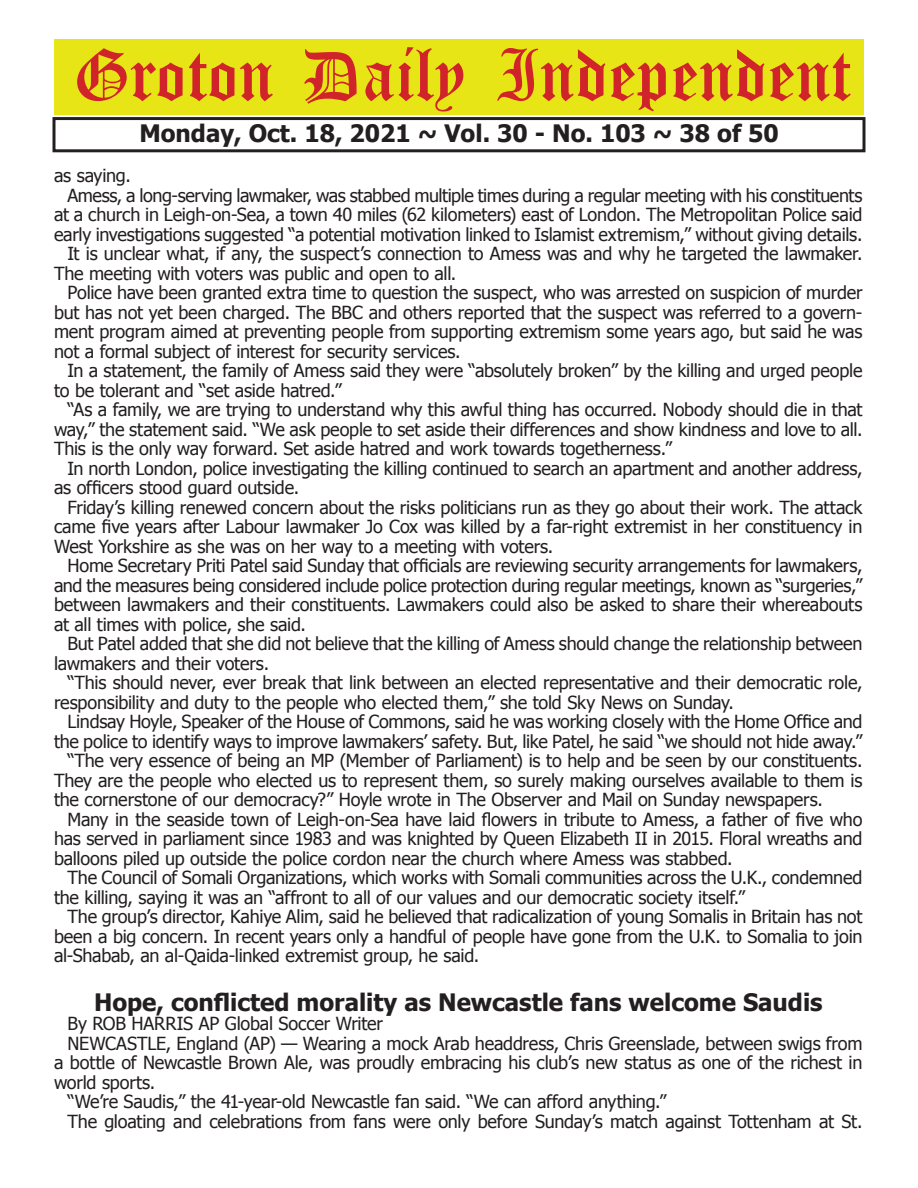
<style>
.page{position:relative;width:918px;height:1188px;background:#fff}
.page>*{position:absolute;margin:0;border:0;box-sizing:border-box;transform-origin:0 0}
.t1{font:54px "Old English Five";color:#d1232a}
.t2{font:700 24px "Tahoma";color:#231f20}
.t3{font:18px "Tahoma";letter-spacing:-.015em;color:#231f20}
</style>
<div class="page">
<div style="left:52px;top:117px;width:814px;height:35px;border:3px solid #231f20"></div>
<div style="left:54px;top:40px;width:810px;height:75px;background:#e7e515"></div>
<h1 class="t1" style="left:73px;top:50px;width:779px">Groton Daily Independent</h1>
<h2 class="t2" style="left:139px;top:116px;width:641px">Monday, Oct. 18, 2021 ~ Vol. 30 - No. 103 ~ 38 of 50</h2>
<p class="t3" style="left:54px;top:164px;width:78px">as saying.</p>
<p class="t3" style="left:68px;top:183px;width:796px">Amess, a long-serving lawmaker, was stabbed multiple times during a regular meeting with his constituents</p>
<p class="t3" style="left:54px;top:203px;width:810px">at a church in Leigh-on-Sea, a town 40 miles (62 kilometers) east of London. The Metropolitan Police said</p>
<p class="t3" style="left:54px;top:222px;width:810px">early investigations suggested “a potential motivation linked to Islamist extremism,” without giving details.</p>
<p class="t3" style="left:68px;top:242px;width:796px">It is unclear what, if any, the suspect’s connection to Amess was and why he targeted the lawmaker.</p>
<p class="t3" style="left:54px;top:261px;width:404px">The meeting with voters was public and open to all.</p>
<p class="t3" style="left:68px;top:281px;width:797px">Police have been granted extra time to question the suspect, who was arrested on suspicion of murder</p>
<p class="t3" style="left:54px;top:300px;width:810px">but has not yet been charged. The BBC and others reported that the suspect was referred to a govern-</p>
<p class="t3" style="left:54px;top:320px;width:810px">ment program aimed at preventing people from supporting extremism some years ago, but said he was</p>
<p class="t3" style="left:54px;top:339px;width:408px">not a formal subject of interest for security services.</p>
<p class="t3" style="left:68px;top:359px;width:797px">In a statement, the family of Amess said they were “absolutely broken” by the killing and urged people</p>
<p class="t3" style="left:54px;top:378px;width:289px">to be tolerant and “set aside hatred.”</p>
<p class="t3" style="left:68px;top:398px;width:796px">“As a family, we are trying to understand why this awful thing has occurred. Nobody should die in that</p>
<p class="t3" style="left:54px;top:417px;width:810px">way,” the statement said. “We ask people to set aside their differences and show kindness and love to all.</p>
<p class="t3" style="left:54px;top:437px;width:620px">This is the only way forward. Set aside hatred and work towards togetherness.”</p>
<p class="t3" style="left:68px;top:456px;width:797px">In north London, police investigating the killing continued to search an apartment and another address,</p>
<p class="t3" style="left:54px;top:476px;width:247px">as officers stood guard outside.</p>
<p class="t3" style="left:68px;top:495px;width:796px">Friday’s killing renewed concern about the risks politicians run as they go about their work. The attack</p>
<p class="t3" style="left:54px;top:515px;width:810px">came five years after Labour lawmaker Jo Cox was killed by a far-right extremist in her constituency in</p>
<p class="t3" style="left:54px;top:534px;width:501px">West Yorkshire as she was on her way to a meeting with voters.</p>
<p class="t3" style="left:68px;top:554px;width:796px">Home Secretary Priti Patel said Sunday that officials are reviewing security arrangements for lawmakers,</p>
<p class="t3" style="left:54px;top:573px;width:810px">and the measures being considered include police protection during regular meetings, known as “surgeries,”</p>
<p class="t3" style="left:54px;top:592px;width:810px">between lawmakers and their constituents. Lawmakers could also be asked to share their whereabouts</p>
<p class="t3" style="left:54px;top:612px;width:253px">at all times with police, she said.</p>
<p class="t3" style="left:68px;top:631px;width:797px">But Patel added that she did not believe that the killing of Amess should change the relationship between</p>
<p class="t3" style="left:54px;top:651px;width:217px">lawmakers and their voters.</p>
<p class="t3" style="left:68px;top:670px;width:797px">“This should never, ever break that link between an elected representative and their democratic role,</p>
<p class="t3" style="left:54px;top:690px;width:682px">responsibility and duty to the people who elected them,” she told Sky News on Sunday.</p>
<p class="t3" style="left:68px;top:709px;width:797px">Lindsay Hoyle, Speaker of the House of Commons, said he was working closely with the Home Office and</p>
<p class="t3" style="left:54px;top:729px;width:810px">the police to identify ways to improve lawmakers’ safety. But, like Patel, he said “we should not hide away.”</p>
<p class="t3" style="left:68px;top:748px;width:796px">“The very essence of being an MP (Member of Parliament) is to help and be seen by our constituents.</p>
<p class="t3" style="left:54px;top:768px;width:810px">They are the people who elected us to represent them, so surely making ourselves available to them is</p>
<p class="t3" style="left:54px;top:787px;width:771px">the cornerstone of our democracy?” Hoyle wrote in The Observer and Mail on Sunday newspapers.</p>
<p class="t3" style="left:68px;top:807px;width:796px">Many in the seaside town of Leigh-on-Sea have laid flowers in tribute to Amess, a father of five who</p>
<p class="t3" style="left:54px;top:826px;width:810px">has served in parliament since 1983 and was knighted by Queen Elizabeth II in 2015. Floral wreaths and</p>
<p class="t3" style="left:54px;top:846px;width:680px">balloons piled up outside the police cordon near the church where Amess was stabbed.</p>
<p class="t3" style="left:68px;top:865px;width:797px">The Council of Somali Organizations, which works with Somali communities across the U.K., condemned</p>
<p class="t3" style="left:54px;top:885px;width:693px">the killing, saying it was an “affront to all of our values and our democratic society itself.”</p>
<p class="t3" style="left:68px;top:904px;width:796px">The group’s director, Kahiye Alim, said he believed that radicalization of young Somalis in Britain has not</p>
<p class="t3" style="left:54px;top:924px;width:810px">been a big concern. In recent years only a handful of people have gone from the U.K. to Somalia to join</p>
<p class="t3" style="left:54px;top:943px;width:427px">al-Shabab, an al-Qaida-linked extremist group, he said.</p>
<h2 class="t2" style="left:94px;top:985px;width:730px">Hope, conflicted morality as Newcastle fans welcome Saudis</h2>
<p class="t3" style="left:68px;top:1011px;width:317px">By ROB HARRIS AP Global Soccer Writer</p>
<p class="t3" style="left:68px;top:1031px;width:797px">NEWCASTLE, England (AP) — Wearing a mock Arab headdress, Chris Greenslade, between swigs from</p>
<p class="t3" style="left:54px;top:1050px;width:810px">a bottle of Newcastle Brown Ale, was proudly embracing his club’s new status as one of the richest in</p>
<p class="t3" style="left:54px;top:1070px;width:103px">world sports.</p>
<p class="t3" style="left:68px;top:1089px;width:601px">“We’re Saudis,” the 41-year-old Newcastle fan said. “We can afford anything.”</p>
<p class="t3" style="left:68px;top:1109px;width:796px">The gloating and celebrations from fans were only before Sunday’s match against Tottenham at St.</p>
</div>
